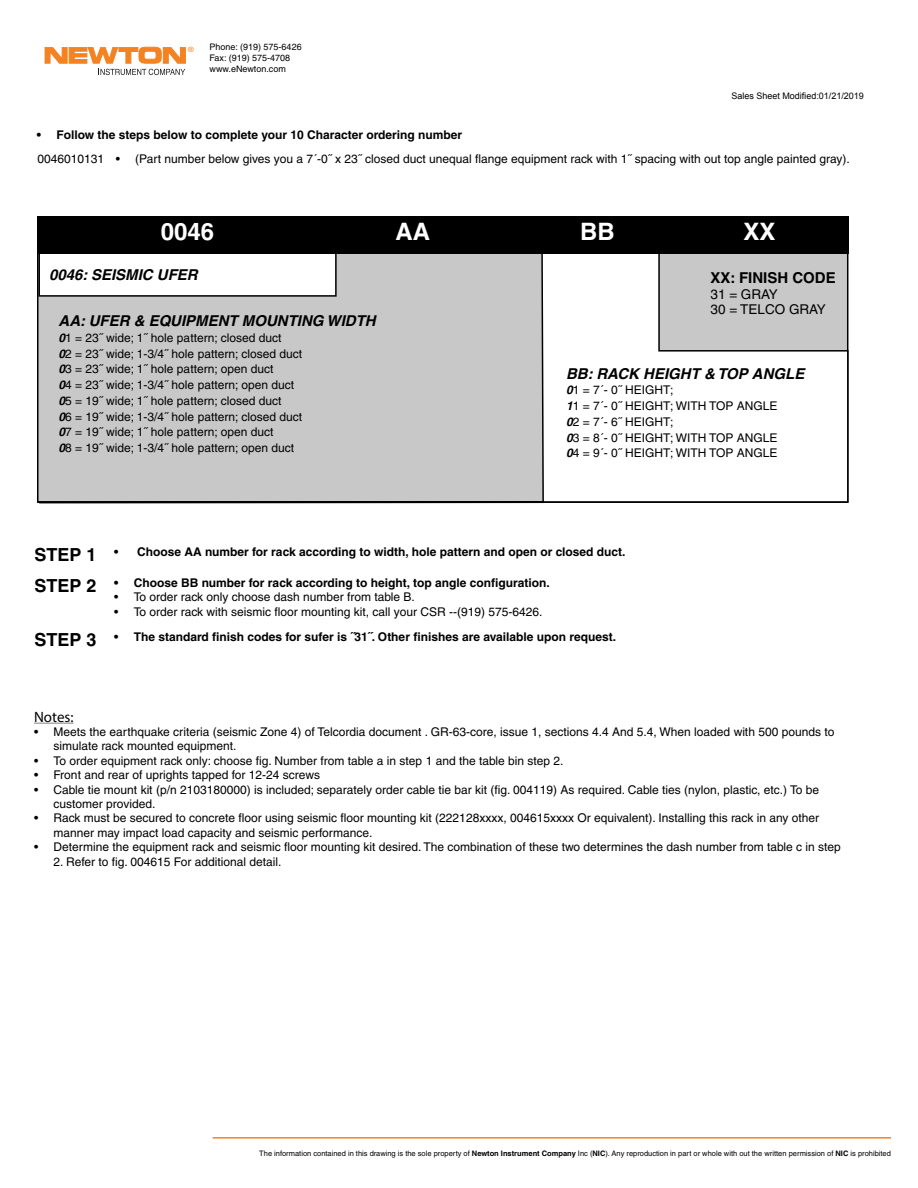
<style>
.page{position:relative;width:918px;height:1188px;background:#fff}
.page>*{position:absolute;margin:0;border:0;box-sizing:border-box;transform-origin:0 0}
.t1{font:700 24px "Helvetica";color:#fff}
.t2{font:700 18px "Helvetica";color:#000}
.t3{font:italic 700 15px "Helvetica";color:#000}
.t4{font:700 15px "Helvetica";color:#000}
.t5{font:15px "Myriad Pro";color:#000}
.t6{font:13.5px/15.8px "Helvetica";color:#000}
.t7{font:12px/15.8px "Helvetica";color:#000}
.t8{font:700 12px "Helvetica";color:#000}
.t9{font:9px/10.8px "Helvetica";color:#000}
.t10{font:9px "Arial";color:#000}
.t11{font:7.5px "Helvetica";color:#000}
.t12{font:7.2px "Helvetica";color:#f58220;scale:1.04 1}
.s1{font-weight:700;font-style:italic}
.s2{font-weight:700}
</style>
<div class="page">
<svg style="left:44px;top:47px;width:142px;height:28px"></svg>
<hr style="left:213px;top:1137px;width:678px;height:2px;background:#f58220">
<svg style="left:37px;top:251px;width:812px;height:253px"></svg>
<div style="left:37px;top:216px;width:811px;height:37px;background:#000"></div>
<hr style="left:34px;top:723px;width:40px;height:1px;background:#808285">
<p class="t12" style="left:188px;top:46px;width:7px">®</p>
<p class="t9" style="left:210px;top:42px;width:94px">Phone: (919) 575-6426<br>Fax: (919) 575-4708 www.eNewton.com</p>
<p class="t10" style="left:731px;top:90px;width:134px">Sales Sheet Modified:01/21/2019</p>
<p class="t8" style="left:37px;top:127px;width:427px">• Follow the steps below to complete your 10 Character ordering number</p>
<p class="t7" style="left:37px;top:151px;width:84px">0046010131 •</p>
<p class="t7" style="left:135px;top:151px;width:716px">(Part number below gives you a 7´-0˝ x 23˝ closed duct unequal flange equipment rack with 1˝ spacing with out top angle painted gray).</p>
<h1 class="t1" style="left:161px;top:217px;width:55px">0046</h1>
<h1 class="t1" style="left:395px;top:217px;width:36px">AA</h1>
<h1 class="t1" style="left:580px;top:217px;width:36px">BB</h1>
<h1 class="t1" style="left:744px;top:217px;width:34px">XX</h1>
<p class="t3" style="left:49px;top:266px;width:150px">0046: SEISMIC UFER</p>
<p class="t3" style="left:59px;top:312px;width:319px">AA: UFER &amp; EQUIPMENT MOUNTING WIDTH</p>
<p class="t7" style="left:59px;top:330px;width:245px"><span class="s1">0</span>1 = 23˝ wide; 1˝ hole pattern; closed duct<br><span class="s1">0</span>2 = 23˝ wide; 1-3/4˝ hole pattern; closed duct <span class="s1">0</span>3 = 23˝ wide; 1˝ hole pattern; open duct<br><span class="s1">0</span>4 = 23˝ wide; 1-3/4˝ hole pattern; open duct <span class="s1">0</span>5 = 19˝ wide; 1˝ hole pattern; closed duct<br><span class="s1">0</span>6 = 19˝ wide; 1-3/4˝ hole pattern; closed duct <span class="s1">0</span>7 = 19˝ wide; 1˝ hole pattern; open duct<br><span class="s1">0</span>8 = 19˝ wide; 1-3/4˝ hole pattern; open duct</p>
<p class="t4" style="left:711px;top:269px;width:127px">XX: FINISH CODE</p>
<p class="t6" style="left:711px;top:286px;width:117px">31 = GRAY<br>30 = TELCO GRAY</p>
<p class="t3" style="left:566px;top:364px;width:240px">BB: RACK HEIGHT &amp; TOP ANGLE</p>
<p class="t7" style="left:566px;top:382px;width:213px"><span class="s1">0</span>1 = 7´- 0˝ HEIGHT;<br><span class="s1">1</span>1 = 7´- 0˝ HEIGHT; WITH TOP ANGLE<br><span class="s1">0</span>2 = 7´- 6˝ HEIGHT;<br><span class="s1">0</span>3 = 8´- 0˝ HEIGHT; WITH TOP ANGLE<br><span class="s1">0</span>4 = 9´- 0˝ HEIGHT; WITH TOP ANGLE</p>
<h2 class="t2" style="left:35px;top:544px;width:85px">STEP 1 <sup>•</sup></h2>
<p class="t8" style="left:137px;top:545px;width:490px">Choose AA number for rack according to width, hole pattern and open or closed duct.</p>
<p class="t8" style="left:114px;top:576px;width:437px">• Choose BB number for rack according to height, top angle configuration.</p>
<p class="t7" style="left:114px;top:589px;width:302px">• To order rack only choose dash number from table B.</p>
<p class="t7" style="left:114px;top:604px;width:430px">• To order rack with seismic floor mounting kit, call your CSR --(919) 575-6426.</p>
<h2 class="t2" style="left:35px;top:574px;width:64px">STEP 2</h2>
<h2 class="t2" style="left:35px;top:628px;width:85px">STEP 3 <sup>•</sup></h2>
<p class="t8" style="left:134px;top:630px;width:484px">The standard finish codes for sufer is ˝31˝. Other finishes are available upon request.</p>
<p class="t5" style="left:34px;top:707px;width:41px">Notes:</p>
<p class="t7" style="left:54px;top:725px;width:782px;line-height:14.4px;text-indent:-19px">• Meets the earthquake criteria (seismic Zone 4) of Telcordia document . GR-63-core, issue 1, sections 4.4 And 5.4, When loaded with 500 pounds to simulate rack mounted equipment.</p>
<p class="t7" style="left:34px;top:753px;width:531px">• To order equipment rack only: choose fig. Number from table a in step 1 and the table bin step 2.</p>
<p class="t7" style="left:34px;top:767px;width:287px">• Front and rear of uprights tapped for 12-24 screws</p>
<p class="t7" style="left:54px;top:782px;width:767px;line-height:14.4px;text-indent:-19px">• Cable tie mount kit (p/n 2103180000) is included; separately order cable tie bar kit (fig. 004119) As required. Cable ties (nylon, plastic, etc.) To be customer provided.</p>
<p class="t7" style="left:54px;top:811px;width:767px;line-height:14.4px;text-indent:-19px">• Rack must be secured to concrete floor using seismic floor mounting kit (222128xxxx, 004615xxxx Or equivalent). Installing this rack in any other manner may impact load capacity and seismic performance.</p>
<p class="t7" style="left:34px;top:839px;width:808px">• Determine the equipment rack and seismic floor mounting kit desired. The combination of these two determines the dash number from table c in step</p>
<p class="t7" style="left:54px;top:854px;width:229px">2. Refer to fig. 004615 For additional detail.</p>
<p class="t11" style="left:259px;top:1149px;width:633px">The information contained in this drawing is the sole property of <span class="s2">Newton Instrument Company</span> Inc (<span class="s2">NIC</span>). Any reproduction in part or whole with out the written permission of <span class="s2">NIC</span> is prohibited</p>
</div>
